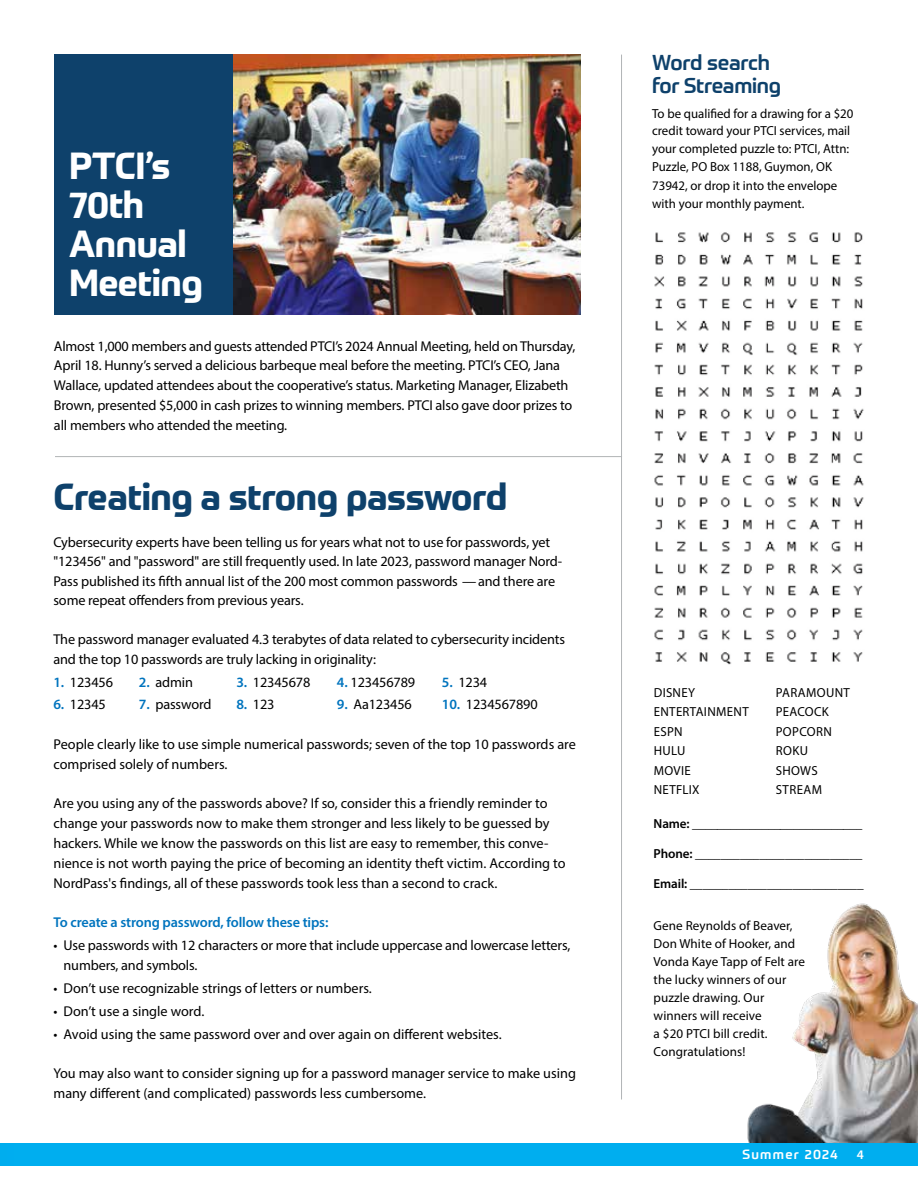
<style>
.page{position:relative;width:918px;height:1188px;background:#fff}
.page>*{position:absolute;margin:0;border:0;box-sizing:border-box;transform-origin:0 0}
.t1{font:700 36.75px "Prometo";letter-spacing:-.01em;color:#0e416b}
.t2{font:700 36.75px/39px "Prometo";letter-spacing:-.01em;color:#fff}
.t3{font:500 21px/22.5px "Prometo";letter-spacing:-.01em;color:#0e416b}
.t4{font:14.25px/19.8px "Myriad Pro";letter-spacing:-.01em;color:#000}
.t5{font:600 14.25px "Myriad Pro";letter-spacing:-.01em;color:#0074be}
.t6{font:13.2px/18px "Myriad Pro";letter-spacing:.005em;color:#000}
.t7{font:13.2px/19.5px "Myriad Pro";letter-spacing:.025em;color:#000}
.t8{font:13.2px/19.5px "Myriad Pro";letter-spacing:.03em;color:#000}
.t9{font:500 13.2px "Prometo";letter-spacing:.1em;color:#fff}
.t10{font:600 13.2px "Myriad Pro";color:#fff}
.s1{font-weight:600;color:#0074be}
.s2{font-weight:600}
</style>
<div class="page">
<img style="left:703px;top:903px;width:215px;height:241px">
<div style="left:0;top:1144px;width:918px;height:21px;background:#00aeef"></div>
<hr style="left:621px;top:55px;width:1px;height:1044px;background:#b1b4b6">
<img style="left:654px;top:232px;width:210px;height:433px">
<div style="left:54px;top:54px;width:184px;height:260px;background:#0e416b"></div>
<img style="left:233px;top:54px;width:347px;height:260px">
<hr style="left:55px;top:456px;width:567px;height:1px;background:#b1b4b6">
<h1 class="t2" style="left:69px;top:147px;width:136px">PTCI’s<br>70th<br>Annual<br>Meeting</h1>
<p class="t4" style="left:54px;top:336px;width:523px">Almost 1,000 members and guests attended PTCI’s 2024 Annual Meeting, held on Thursday, April 18. Hunny’s served a delicious barbeque meal before the meeting. PTCI’s CEO, Jana Wallace, updated attendees about the cooperative’s status. Marketing Manager, Elizabeth Brown, presented $5,000 in cash prizes to winning members. PTCI also gave door prizes to all members who attended the meeting.</p>
<h1 class="t1" style="left:53px;top:474px;width:455px">Creating a strong password</h1>
<p class="t4" style="left:53px;top:532px;width:510px">Cybersecurity experts have been telling us for years what not to use for passwords, yet "123456" and "password" are still frequently used. In late 2023, password manager Nord-Pass published its fifth annual list of the 200 most common passwords —and there are some repeat offenders from previous years.</p>
<p class="t4" style="left:53px;top:630px;width:513px">The password manager evaluated 4.3 terabytes of data related to cybersecurity incidents and the top 10 passwords are truly lacking in originality:</p>
<p class="t4" style="left:53px;top:672px;width:61px"><span class="s1">1.</span> 123456</p>
<p class="t4" style="left:139px;top:672px;width:55px"><span class="s1">2.</span> admin</p>
<p class="t4" style="left:236px;top:672px;width:75px"><span class="s1">3.</span> 12345678</p>
<p class="t4" style="left:337px;top:672px;width:80px"><span class="s1">4.</span> 123456789</p>
<p class="t4" style="left:442px;top:672px;width:47px"><span class="s1">5.</span> 1234</p>
<p class="t4" style="left:53px;top:695px;width:54px"><span class="s1">6.</span> 12345</p>
<p class="t4" style="left:139px;top:695px;width:74px"><span class="s1">7.</span> password</p>
<p class="t4" style="left:236px;top:695px;width:40px"><span class="s1">8.</span> 123</p>
<p class="t4" style="left:337px;top:695px;width:76px"><span class="s1">9.</span> Aa123456</p>
<p class="t4" style="left:442px;top:695px;width:97px"><span class="s1">10.</span> 1234567890</p>
<p class="t4" style="left:53px;top:734px;width:524px">People clearly like to use simple numerical passwords; seven of the top 10 passwords are comprised solely of numbers.</p>
<p class="t4" style="left:53px;top:793px;width:514px">Are you using any of the passwords above? If so, consider this a friendly reminder to change your passwords now to make them stronger and less likely to be guessed by hackers. While we know the passwords on this list are easy to remember, this conve&shy;nience is not worth paying the price of becoming an identity theft victim. According to NordPass's findings, all of these passwords took less than a second to crack.</p>
<p class="t5" style="left:53px;top:913px;width:276px">To create a strong password, follow these tips:</p>
<p class="t4" style="left:64px;top:935px;width:508px;text-indent:-10px">• Use passwords with 12 characters or more that include uppercase and lowercase letters, numbers, and symbols.</p>
<p class="t4" style="left:53px;top:978px;width:320px">• Don’t use recognizable strings of letters or numbers.</p>
<p class="t4" style="left:53px;top:1001px;width:152px">• Don’t use a single word.</p>
<p class="t4" style="left:53px;top:1024px;width:450px">• Avoid using the same password over and over again on different websites.</p>
<p class="t4" style="left:53px;top:1064px;width:524px">You may also want to consider signing up for a password manager service to make using many different (and complicated) passwords less cumbersome.</p>
<h2 class="t3" style="left:652px;top:51px;width:131px">Word search for Streaming</h2>
<p class="t6" style="left:652px;top:104px;width:203px">To be qualified for a drawing for a $20 credit toward your PTCI services, mail your completed puzzle to: PTCI, Attn:<br>Puzzle, PO Box 1188, Guymon, OK 73942, or drop it into the envelope with your monthly payment.</p>
<p class="t7" style="left:654px;top:683px;width:96px">DISNEY<br>ENTERTAINMENT<br>ESPN<br>HULU<br>MOVIE<br>NETFLIX</p>
<p class="t8" style="left:776px;top:683px;width:76px">PARAMOUNT<br>PEACOCK<br>POPCORN<br>ROKU<br>SHOWS<br>STREAM</p>
<p class="t6" style="left:654px;top:815px;width:210px"><span class="s2">Name:</span> ___________________________</p>
<p class="t6" style="left:654px;top:845px;width:210px"><span class="s2">Phone:</span> __________________________</p>
<p class="t6" style="left:654px;top:875px;width:211px"><span class="s2">Email:</span> ___________________________</p>
<p class="t6" style="left:654px;top:917px;width:153px">Gene Reynolds of Beaver,<br>Don White of Hooker, and<br>Vonda Kaye Tapp of Felt are the lucky winners of our puzzle drawing. Our winners will receive<br>a $20 PTCI bill credit.<br>Congratulations!</p>
<p class="t9" style="left:742px;top:1147px;width:97px">Summer 2024</p>
<p class="t10" style="left:857px;top:1147px;width:9px">4</p>
</div>
